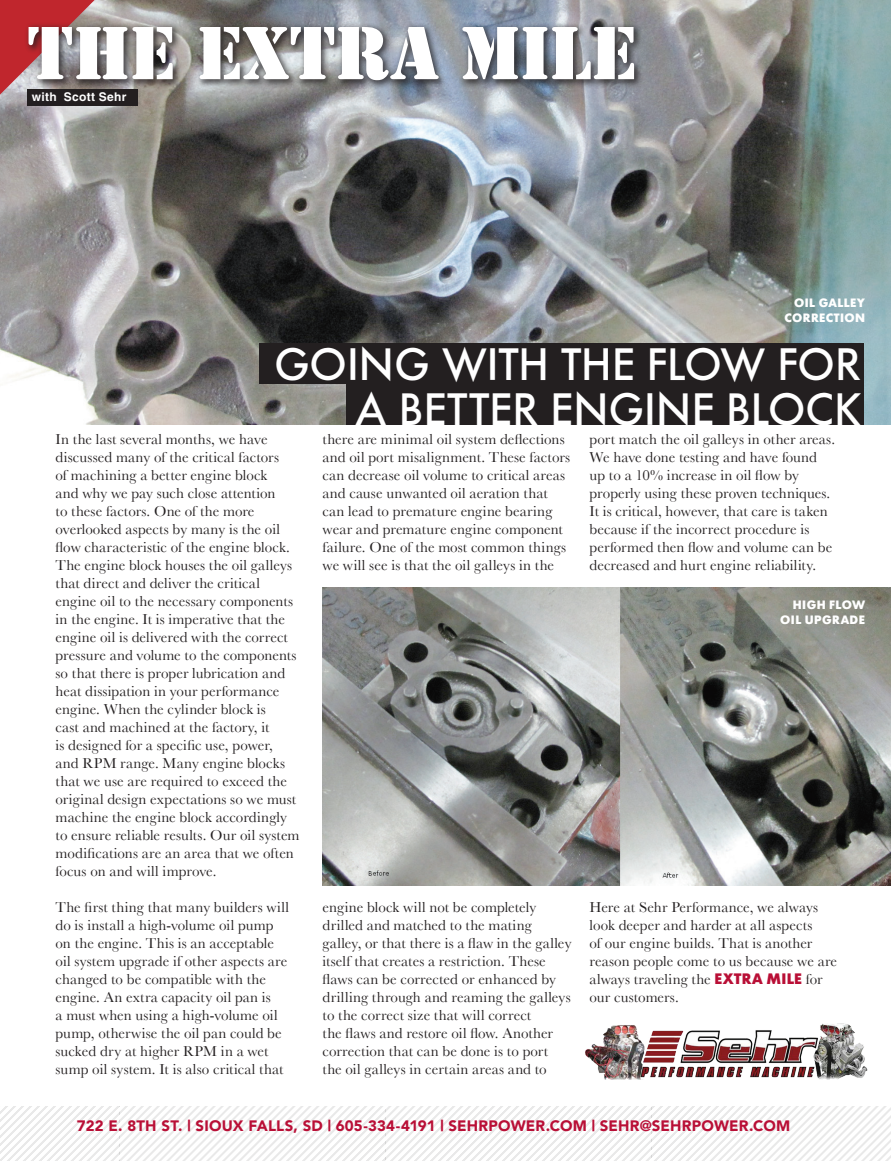
<style>
.page{position:relative;width:891px;height:1161px;background:#fff}
.page>*{position:absolute;margin:0;border:0;box-sizing:border-box;transform-origin:0 0}
.t1{font:78.3px "Stencil";letter-spacing:-.01em;color:#fff}
.t2{font:500 45px/45px "Futura BQ";letter-spacing:.005em;color:#fff;text-align:right}
.t3{font:15px/18px "Baskerville";letter-spacing:.01em;color:#231f20}
.t4{font:900 15px "Avenir";letter-spacing:.015em;color:#b90f36}
.t5{font:700 12px/15px "Futura BQ";letter-spacing:.035em;color:#fff;text-align:right}
.t6{font:700 12px "Helvetica";letter-spacing:.025em;color:#fff}
.s1{font-family:"Futura BQ";font-weight:700;color:#b90f36}
</style>
<div class="page">
<svg style="left:0;top:1107px;width:891px;height:54px"></svg>
<img style="left:0;top:0;width:891px;height:425px">
<div style="left:27px;top:89px;width:111px;height:17px;background:#231f20"></div>
<svg style="left:0;top:0;width:95px;height:95px;background:#b3393f"></svg>
<div style="left:24px;top:22px;width:620px;height:68px;background:#231f20;opacity:.75"></div>
<img style="left:323px;top:587px;width:568px;height:298px">
<div style="left:259px;top:344px;width:605px;height:40px;background:#231f20"></div>
<div style="left:347px;top:380px;width:517px;height:45px;background:#231f20"></div>
<img style="left:585px;top:1023px;width:283px;height:57px">
<p class="t1" style="left:27px;top:8px;width:611px">THE EXTRA MILE</p>
<p class="t6" style="left:32px;top:90px;width:96px">with Scott Sehr</p>
<p class="t5" style="left:784px;top:295px;width:82px">OIL GALLEY<br>CORRECTION</p>
<p class="t2" style="left:275px;top:343px;width:588px">GOING WITH THE FLOW FOR<br>A BETTER ENGINE BLOCK</p>
<p class="t3" style="left:56px;top:430px;width:246px">In the last several months, we have discussed many of the critical factors<br>of machining a better engine block<br>and why we pay such close attention<br>to these factors. One of the more overlooked aspects by many is the oil flow characteristic of the engine block.<br>The engine block houses the oil galleys that direct and deliver the critical engine oil to the necessary components in the engine. It is imperative that the engine oil is delivered with the correct pressure and volume to the components so that there is proper lubrication and heat dissipation in your performance engine. When the cylinder block is<br>cast and machined at the factory, it<br>is designed for a specific use, power, and RPM range. Many engine blocks that we use are required to exceed the original design expectations so we must machine the engine block accordingly to ensure reliable results. Our oil system modifications are an area that we often focus on and will improve.</p>
<p class="t3" style="left:56px;top:898px;width:235px">The first thing that many builders will do is install a high-volume oil pump on the engine. This is an acceptable oil system upgrade if other aspects are changed to be compatible with the engine. An extra capacity oil pan is<br>a must when using a high-volume oil pump, otherwise the oil pan could be sucked dry at higher RPM in a wet sump oil system. It is also critical that</p>
<p class="t3" style="left:323px;top:430px;width:249px">there are minimal oil system deflections and oil port misalignment. These factors can decrease oil volume to critical areas and cause unwanted oil aeration that can lead to premature engine bearing wear and premature engine component failure. One of the most common things we will see is that the oil galleys in the</p>
<p class="t3" style="left:590px;top:430px;width:247px">port match the oil galleys in other areas.<br>We have done testing and have found up to a 10% increase in oil flow by properly using these proven techniques.<br>It is critical, however, that care is taken because if the incorrect procedure is performed then flow and volume can be decreased and hurt engine reliability.</p>
<p class="t5" style="left:793px;top:597px;width:74px">HIGH FLOW</p>
<p class="t5" style="left:780px;top:612px;width:86px">OIL UPGRADE</p>
<p class="t3" style="left:323px;top:898px;width:250px">engine block will not be completely drilled and matched to the mating galley, or that there is a flaw in the galley itself that creates a restriction. These flaws can be corrected or enhanced by drilling through and reaming the galleys to the correct size that will correct<br>the flaws and restore oil flow. Another correction that can be done is to port<br>the oil galleys in certain areas and to</p>
<p class="t3" style="left:590px;top:898px;width:249px">Here at Sehr Performance, we always look deeper and harder at all aspects<br>of our engine builds. That is another reason people come to us because we are always traveling the <span class="s1">EXTRA MILE</span> for our customers.</p>
<p class="t4" style="left:77px;top:1117px;width:715px">722 E. 8TH ST. | SIOUX FALLS, SD | 605-334-4191 | SEHRPOWER.COM | SEHR@SEHRPOWER.COM</p>
</div>
